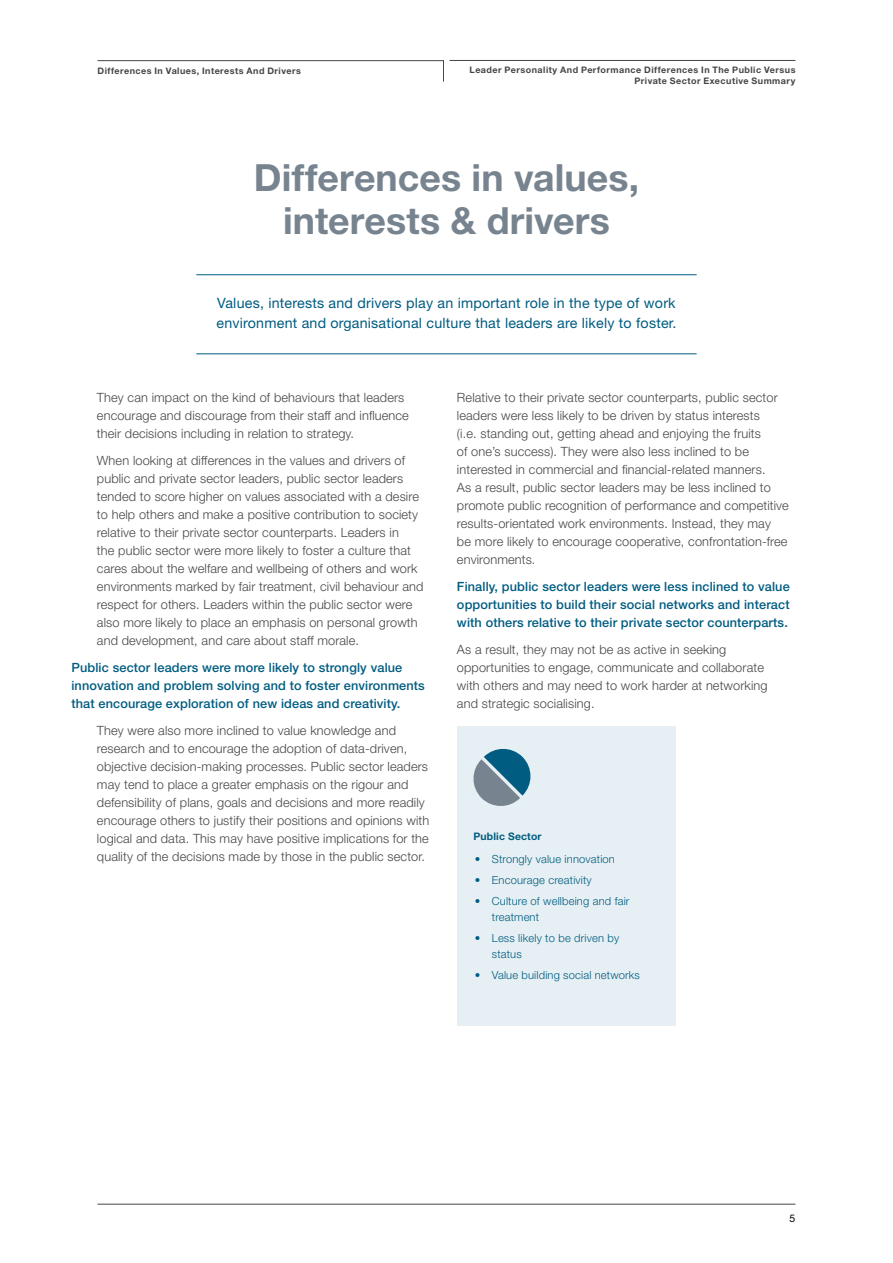
<style>
.page{position:relative;width:893px;height:1263px;background:#fff}
.page>*{position:absolute;margin:0;border:0;box-sizing:border-box;transform-origin:0 0}
.t1{font:700 37.5px/43.5px "Helvetica Neue LT Std";letter-spacing:.005em;color:#77848f;text-align:center}
.t2{font:14.25px/20.2px "Helvetica Neue LT Std";letter-spacing:.015em;color:#005c81}
.t3{font:300 12.75px/18px "Helvetica Neue LT Std";letter-spacing:.01em;color:#464547}
.t4{font:500 12.75px/18px "Helvetica Neue LT Std";letter-spacing:.01em;color:#005c81}
.t5{font:300 11.1px/15.8px "Helvetica Neue LT Std";letter-spacing:.015em;color:#005c81}
.t6{font:10.5px "Helvetica Neue LT Std";color:#000}
.t7{font:700 10.35px "Helvetica Neue LT Std";letter-spacing:.015em;color:#005c81}
.t8{font:700 9px/10.8px "Helvetica Neue LT Std";letter-spacing:.05em;color:#464547;text-align:right}
</style>
<div class="page">
<svg style="left:97px;top:60px;width:347px;height:22px"></svg>
<hr style="left:449px;top:60px;width:346px;height:1px;background:#464547">
<hr style="left:98px;top:1204px;width:697px;height:1px;background:#464547">
<hr style="left:196px;top:274px;width:501px;height:1px;background:#005c81">
<hr style="left:196px;top:353px;width:501px;height:1px;background:#005c81">
<div style="left:457px;top:726px;width:219px;height:299px;background:#e6eff3"></div>
<svg style="left:473px;top:749px;width:58px;height:57px"></svg>
<p class="t8" style="left:98px;top:65px;width:205px">Differences In Values, Interests And Drivers</p>
<p class="t8" style="left:470px;top:64px;width:327px">Leader Personality And Performance Differences In The Public Versus<br>Private Sector Executive Summary</p>
<h1 class="t1" style="left:254px;top:155px;width:387px">Differences in values, interests &amp; drivers</h1>
<p class="t2" style="left:216px;top:292px;width:462px">Values, interests and drivers play an important role in the type of work environment and organisational culture that leaders are likely to foster.</p>
<p class="t3" style="left:97px;top:388px;width:313px">They can impact on the kind of behaviours that leaders encourage and discourage from their staff and influence their decisions including in relation to strategy.</p>
<p class="t3" style="left:97px;top:451px;width:328px">When looking at differences in the values and drivers of public and private sector leaders, public sector leaders tended to score higher on values associated with a desire to help others and make a positive contribution to society relative to their private sector counterparts. Leaders in<br>the public sector were more likely to foster a culture that cares about the welfare and wellbeing of others and work environments marked by fair treatment, civil behaviour and respect for others. Leaders within the public sector were also more likely to place an emphasis on personal growth and development, and care about staff morale.</p>
<p class="t4" style="left:71px;top:659px;width:355px">Public sector leaders were more likely to strongly value innovation and problem solving and to foster environments that encourage exploration of new ideas and creativity.</p>
<p class="t3" style="left:97px;top:721px;width:334px">They were also more inclined to value knowledge and research and to encourage the adoption of data-driven, objective decision-making processes. Public sector leaders may tend to place a greater emphasis on the rigour and defensibility of plans, goals and decisions and more readily encourage others to justify their positions and opinions with logical and data. This may have positive implications for the quality of the decisions made by those in the public sector.</p>
<p class="t3" style="left:457px;top:388px;width:333px">Relative to their private sector counterparts, public sector leaders were less likely to be driven by status interests<br>(i.e. standing out, getting ahead and enjoying the fruits<br>of one’s success). They were also less inclined to be interested in commercial and financial-related manners.<br>As a result, public sector leaders may be less inclined to promote public recognition of performance and competitive results-orientated work environments. Instead, they may<br>be more likely to encourage cooperative, confrontation-free environments.</p>
<p class="t4" style="left:457px;top:578px;width:334px;text-align:justify">Finally, public sector leaders were less inclined to value opportunities to build their social networks and interact with others relative to their private sector counterparts.</p>
<p class="t3" style="left:457px;top:641px;width:312px">As a result, they may not be as active in seeking opportunities to engage, communicate and collaborate with others and may need to work harder at networking and strategic socialising.</p>
<p class="t7" style="left:473px;top:830px;width:70px">Public Sector</p>
<p class="t5" style="left:475px;top:851px;width:142px">• Strongly value innovation</p>
<p class="t5" style="left:475px;top:872px;width:118px">• Encourage creativity</p>
<p class="t5" style="left:492px;top:893px;width:139px;text-indent:-17px">• Culture of wellbeing and fair treatment</p>
<p class="t5" style="left:492px;top:930px;width:129px;text-indent:-17px">• Less likely to be driven by status</p>
<p class="t5" style="left:475px;top:967px;width:167px">• Value building social networks</p>
<p class="t6" style="left:790px;top:1212px;width:7px">5</p>
</div>
